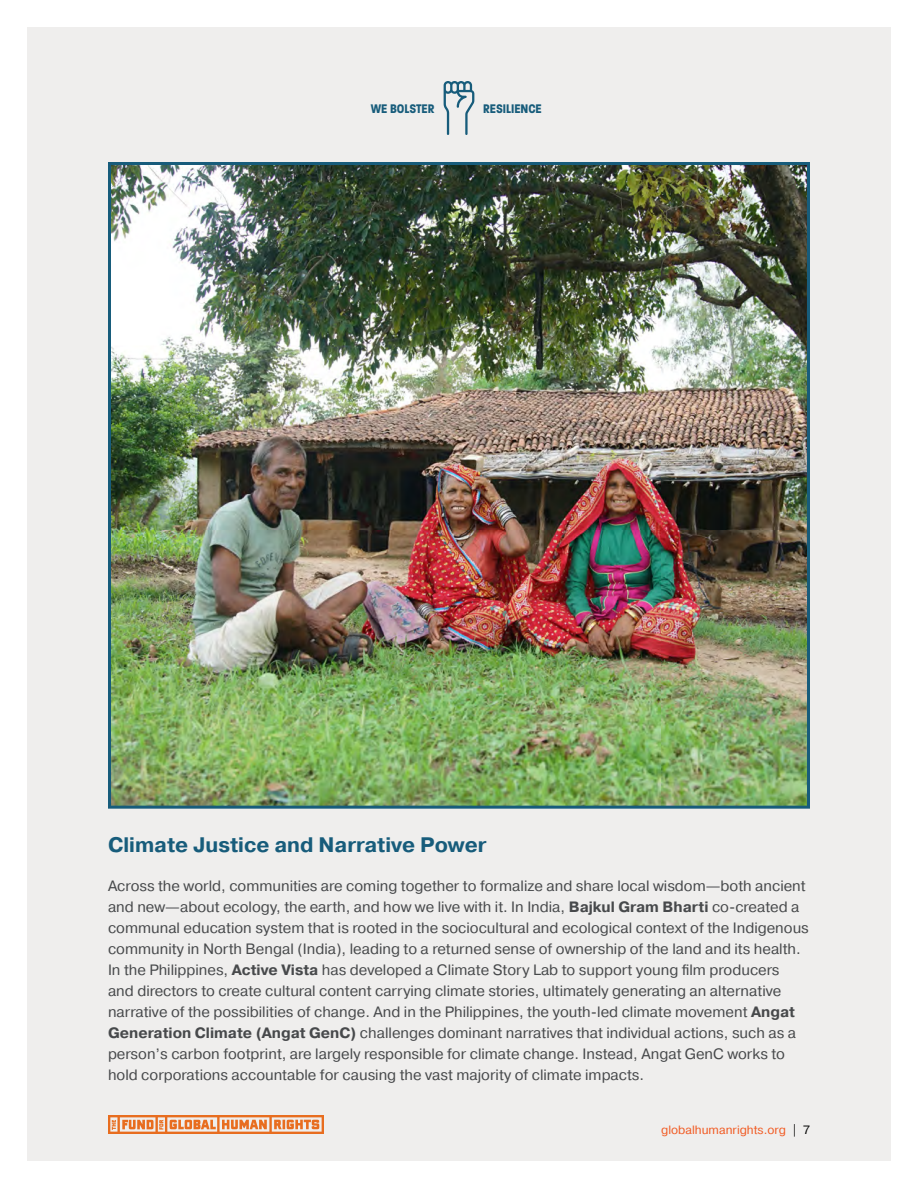
<style>
.page{position:relative;width:918px;height:1188px;background:#fff}
.page>*{position:absolute;margin:0;border:0;box-sizing:border-box;transform-origin:0 0}
.t1{font:700 21px "Pragmatica";color:#175c7b}
.t2{font:15px/21px "Pragmatica";color:#47494b}
.t3{font:700 13.5px "Paralucent Cond";color:#175c7b}
.t4{font:12px "Pragmatica Web";color:#f15a22}
.s1{font-weight:700}
.s2{color:#000}
</style>
<div class="page">
<div style="left:27px;top:27px;width:864px;height:1134px;background:#efeeed"></div>
<svg style="left:444px;top:81px;width:30px;height:54px"></svg>
<img style="left:112px;top:166px;width:694px;height:639px">
<div style="left:108px;top:162px;width:702px;height:647px;border:3px solid #175c7b"></div>
<svg style="left:108px;top:1115px;width:216px;height:19px"></svg>
<p class="t3" style="left:371px;top:101px;width:65px">WE BOLSTER</p>
<p class="t3" style="left:483px;top:101px;width:60px">RESILIENCE</p>
<h1 class="t1" style="left:108px;top:831px;width:380px">Climate Justice and Narrative Power</h1>
<p class="t2" style="left:108px;top:876px;width:702px">Across the world, communities are coming together to formalize and share local wisdom—both ancient and new—about ecology, the earth, and how we live with it. In India, <span class="s1">Bajkul Gram Bharti</span> co-created a communal education system that is rooted in the sociocultural and ecological context of the Indigenous community in North Bengal (India), leading to a returned sense of ownership of the land and its health.<br>In the Philippines, <span class="s1">Active Vista</span> has developed a Climate Story Lab to support young film producers and directors to create cultural content carrying climate stories, ultimately generating an alternative narrative of the possibilities of change. And in the Philippines, the youth-led climate movement <span class="s1">Angat Generation Climate (Angat GenC)</span> challenges dominant narratives that individual actions, such as a person’s carbon footprint, are largely responsible for climate change. Instead, Angat GenC works to hold corporations accountable for causing the vast majority of climate impacts.</p>
<p class="t4" style="left:661px;top:1123px;width:150px">globalhumanrights.org <span class="s2">| 7</span></p>
</div>
